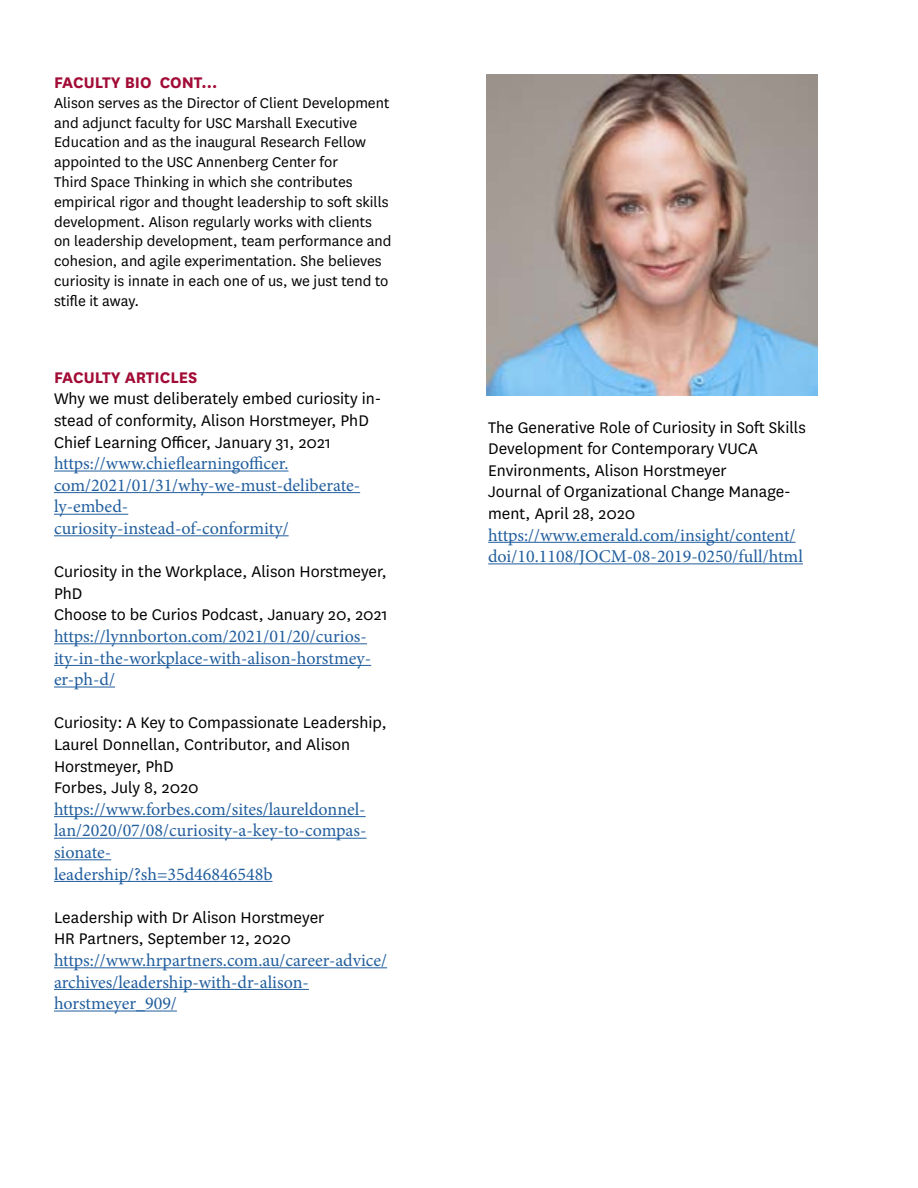
<style>
.page{position:relative;width:918px;height:1188px;background:#fff}
.page>*{position:absolute;margin:0;border:0;box-sizing:border-box;transform-origin:0 0}
.t1{font:18px/21.6px "National";color:#000}
.t2{font:18px/21.6px "Minion Pro";color:#215e9e}
.t3{font:700 18px "National";color:#a20b36}
.t4{font:16.5px/19.8px "National";color:#000}
</style>
<div class="page">
<img style="left:486px;top:74px;width:332px;height:322px">
<hr style="left:54px;top:471px;width:235px;height:1px;background:#215e9e">
<hr style="left:54px;top:492px;width:306px;height:1px;background:#215e9e">
<hr style="left:54px;top:514px;width:74px;height:1px;background:#215e9e">
<hr style="left:54px;top:535px;width:235px;height:1px;background:#215e9e">
<hr style="left:54px;top:643px;width:313px;height:1px;background:#215e9e">
<hr style="left:54px;top:665px;width:317px;height:1px;background:#215e9e">
<hr style="left:54px;top:687px;width:61px;height:1px;background:#215e9e">
<hr style="left:54px;top:816px;width:312px;height:1px;background:#215e9e">
<hr style="left:54px;top:838px;width:313px;height:1px;background:#215e9e">
<hr style="left:54px;top:859px;width:57px;height:1px;background:#215e9e">
<hr style="left:54px;top:881px;width:219px;height:1px;background:#215e9e">
<hr style="left:54px;top:967px;width:333px;height:1px;background:#215e9e">
<hr style="left:54px;top:989px;width:255px;height:1px;background:#215e9e">
<hr style="left:54px;top:1011px;width:123px;height:1px;background:#215e9e">
<hr style="left:488px;top:542px;width:308px;height:1px;background:#215e9e">
<hr style="left:488px;top:563px;width:315px;height:1px;background:#215e9e">
<p class="t3" style="left:54px;top:70px;width:165px">FACULTY BIO CONT...</p>
<p class="t4" style="left:54px;top:92px;width:339px">Alison serves as the Director of Client Development and adjunct faculty for USC Marshall Executive Education and as the inaugural Research Fellow appointed to the USC Annenberg Center for<br>Third Space Thinking in which she contributes empirical rigor and thought leadership to soft skills development. Alison regularly works with clients on leadership development, team performance and cohesion, and agile experimentation. She believes curiosity is innate in each one of us, we just tend to stifle it away.</p>
<p class="t3" style="left:54px;top:365px;width:145px">FACULTY ARTICLES</p>
<p class="t1" style="left:54px;top:387px;width:329px">Why we must deliberately embed curiosity in&shy;stead of conformity, Alison Horstmeyer, PhD<br>Chief Learning Officer, January 31, 2021</p>
<p class="t2" style="left:54px;top:453px;width:308px">https://www.chieflearningofficer. com/2021/01/31/why-we-must-deliberate&shy;ly-embed&shy;curiosity-instead-of-conformity/</p>
<p class="t1" style="left:54px;top:560px;width:335px">Curiosity in the Workplace, Alison Horstmeyer,<br>PhD<br>Choose to be Curios Podcast, January 20, 2021</p>
<p class="t2" style="left:54px;top:626px;width:319px">https://lynnborton.com/2021/01/20/curios&shy;ity-in-the-workplace-with-alison-horstmey&shy;er-ph-d/</p>
<p class="t1" style="left:54px;top:711px;width:334px">Curiosity: A Key to Compassionate Leadership,<br>Laurel Donnellan, Contributor, and Alison<br>Horstmeyer, PhD<br>Forbes, July 8, 2020</p>
<p class="t2" style="left:54px;top:798px;width:314px">https://www.forbes.com/sites/laureldonnel&shy;lan/2020/07/08/curiosity-a-key-to-compas&shy;sionate-<br>leadership/?sh=35d46846548b</p>
<p class="t1" style="left:54px;top:906px;width:272px">Leadership with Dr Alison Horstmeyer<br>HR Partners, September 12, 2020</p>
<p class="t2" style="left:54px;top:950px;width:335px">https://www.hrpartners.com.au/career-advice/ archives/leadership-with-dr-alison&shy;horstmeyer_909/</p>
<p class="t1" style="left:488px;top:415px;width:319px">The Generative Role of Curiosity in Soft Skills Development for Contemporary VUCA Environments, Alison Horstmeyer<br>Journal of Organizational Change Manage&shy;ment, April 28, 2020</p>
<p class="t2" style="left:488px;top:524px;width:316px">https://www.emerald.com/insight/content/ doi/10.1108/JOCM-08-2019-0250/full/html</p>
</div>
